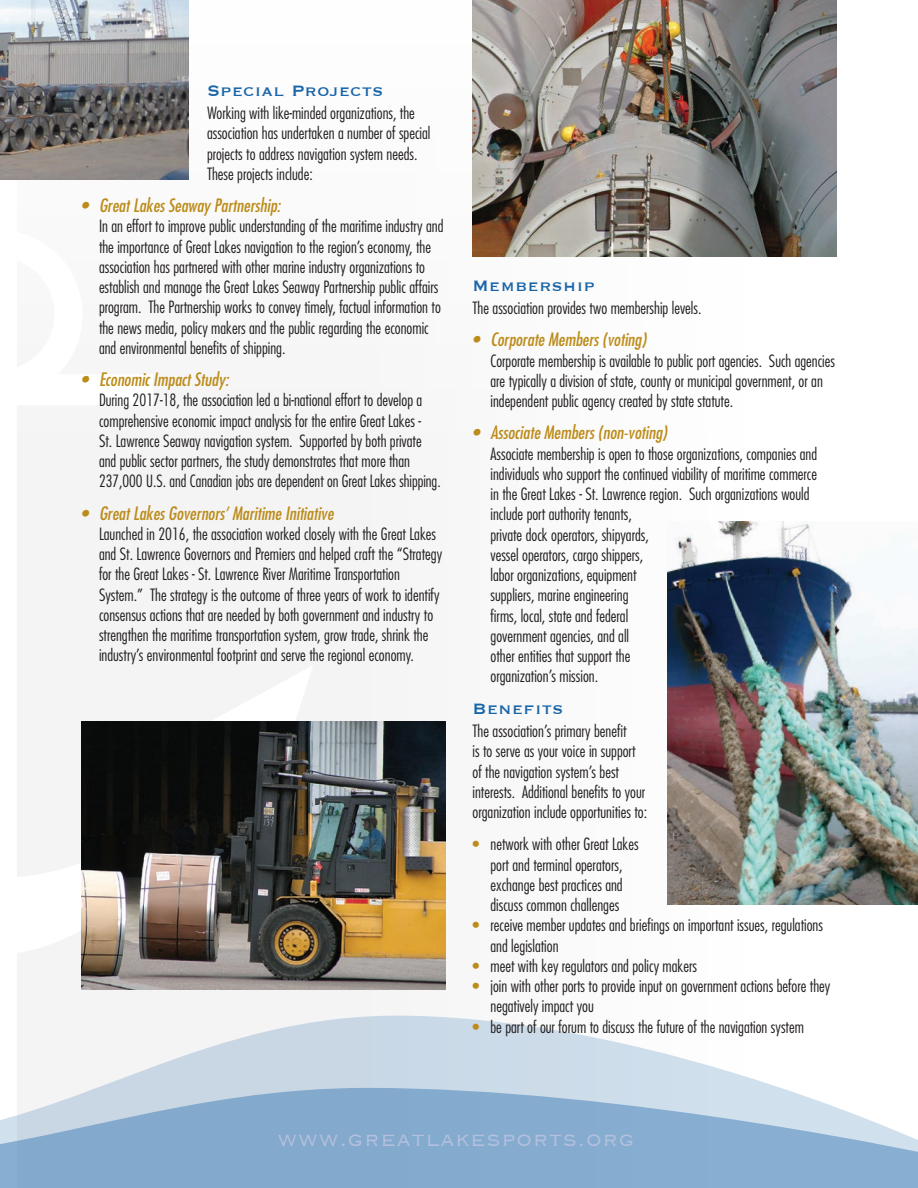
<style>
.page{position:relative;width:918px;height:1188px;background:#fff}
.page>*{position:absolute;margin:0;border:0;box-sizing:border-box;transform-origin:0 0}
.t1{font:300 25.5px "Copperplate";letter-spacing:.03em;color:#b4c0de}
.sub-title{font:19.5px "Copperplate";letter-spacing:.03em;color:#1965a8}
.bullet_1{font:italic condensed 18px "Futura LT";color:#bc8c1a}
.text-indent{font:300 condensed 16.5px/20.2px "Futura LT";color:#231f20}
.bullet_2{font:300 condensed 16.5px/20.2px "Futura LT";color:#231f20}
.s1{color:#bc8c1a}
</style>
<div class="page">
<div style="left:17px;top:454px;width:312px;height:560px;background:#f4f4f5"></div>
<svg style="left:17px;top:1014px;width:763px;height:74px;fill:#cfdeeb"></svg>
<svg style="left:0;top:1088px;width:918px;height:100px;background:#97b8d5"></svg>
<img style="left:0;top:0;width:189px;height:179px">
<img style="left:81px;top:721px;width:365px;height:269px">
<img style="left:472px;top:0;width:365px;height:257px">
<img style="left:668px;top:521px;width:250px;height:383px">
<p class="sub-title" style="left:207px;top:78px;width:178px">Special Projects</p>
<p class="text-indent" style="left:207px;top:103px;width:225px">Working with like-minded organizations, the association has undertaken a number of special projects to address navigation system needs.<br>These projects include:</p>
<p class="bullet_1" style="left:81px;top:195px;width:201px">• Great Lakes Seaway Partnership:</p>
<p class="text-indent" style="left:99px;top:216px;width:346px">In an effort to improve public understanding of the maritime industry and the importance of Great Lakes navigation to the region’s economy, the association has partnered with other marine industry organizations to establish and manage the Great Lakes Seaway Partnership public affairs program. The Partnership works to convey timely, factual information to the news media, policy makers and the public regarding the economic and environmental benefits of shipping.</p>
<p class="bullet_1" style="left:81px;top:369px;width:149px">• Economic Impact Study:</p>
<p class="text-indent" style="left:99px;top:390px;width:343px">During 2017-18, the association led a bi-national effort to develop a comprehensive economic impact analysis for the entire Great Lakes -<br>St. Lawrence Seaway navigation system. Supported by both private and public sector partners, the study demonstrates that more than 237,000 U.S. and Canadian jobs are dependent on Great Lakes shipping.</p>
<p class="bullet_1" style="left:81px;top:502px;width:254px">• Great Lakes Governors’ Maritime Initiative</p>
<p class="text-indent" style="left:99px;top:524px;width:345px">Launched in 2016, the association worked closely with the Great Lakes and St. Lawrence Governors and Premiers and helped craft the “Strategy for the Great Lakes - St. Lawrence River Maritime Transportation System.” The strategy is the outcome of three years of work to identify consensus actions that are needed by both government and industry to strengthen the maritime transportation system, grow trade, shrink the industry’s environmental footprint and serve the regional economy.</p>
<p class="sub-title" style="left:472px;top:273px;width:124px">Membership</p>
<p class="text-indent" style="left:472px;top:298px;width:230px">The association provides two membership levels.</p>
<p class="bullet_1" style="left:472px;top:329px;width:175px">• Corporate Members (voting)</p>
<p class="text-indent" style="left:490px;top:350px;width:346px">Corporate membership is available to public port agencies. Such agencies are typically a division of state, county or municipal government, or an independent public agency created by state statute.</p>
<p class="bullet_1" style="left:472px;top:422px;width:196px">• Associate Members (non-voting)</p>
<p class="text-indent" style="left:490px;top:443px;width:328px">Associate membership is open to those organizations, companies and individuals who support the continued viability of maritime commerce in the Great Lakes - St. Lawrence region. Such organizations would include port authority tenants,<br>private dock operators, shipyards,<br>vessel operators, cargo shippers,<br>labor organizations, equipment<br>suppliers, marine engineering<br>firms, local, state and federal<br>government agencies, and all<br>other entities that support the<br>organization’s mission.</p>
<p class="sub-title" style="left:472px;top:696px;width:92px">Benefits</p>
<p class="text-indent" style="left:472px;top:721px;width:176px">The association’s primary benefit<br>is to serve as your voice in support of the navigation system’s best interests. Additional benefits to your organization include opportunities to:</p>
<p class="bullet_2" style="left:472px;top:834px;width:168px;text-align:center"><span class="s1">•</span> network with other Great Lakes port and terminal operators, exchange best practices and discuss common challenges</p>
<p class="bullet_2" style="left:490px;top:915px;width:334px;text-indent:-18px"><span class="s1">•</span> receive member updates and briefings on important issues, regulations and legislation</p>
<p class="bullet_2" style="left:472px;top:956px;width:226px"><span class="s1">•</span> meet with key regulators and policy makers</p>
<p class="bullet_2" style="left:490px;top:976px;width:341px;text-indent:-18px"><span class="s1">•</span> join with other ports to provide input on government actions before they negatively impact you</p>
<p class="bullet_2" style="left:472px;top:1016px;width:333px"><span class="s1">•</span> be part of our forum to discuss the future of the navigation system</p>
<p class="t1" style="left:278px;top:1123px;width:358px">www.greatlakesports.org</p>
</div>
